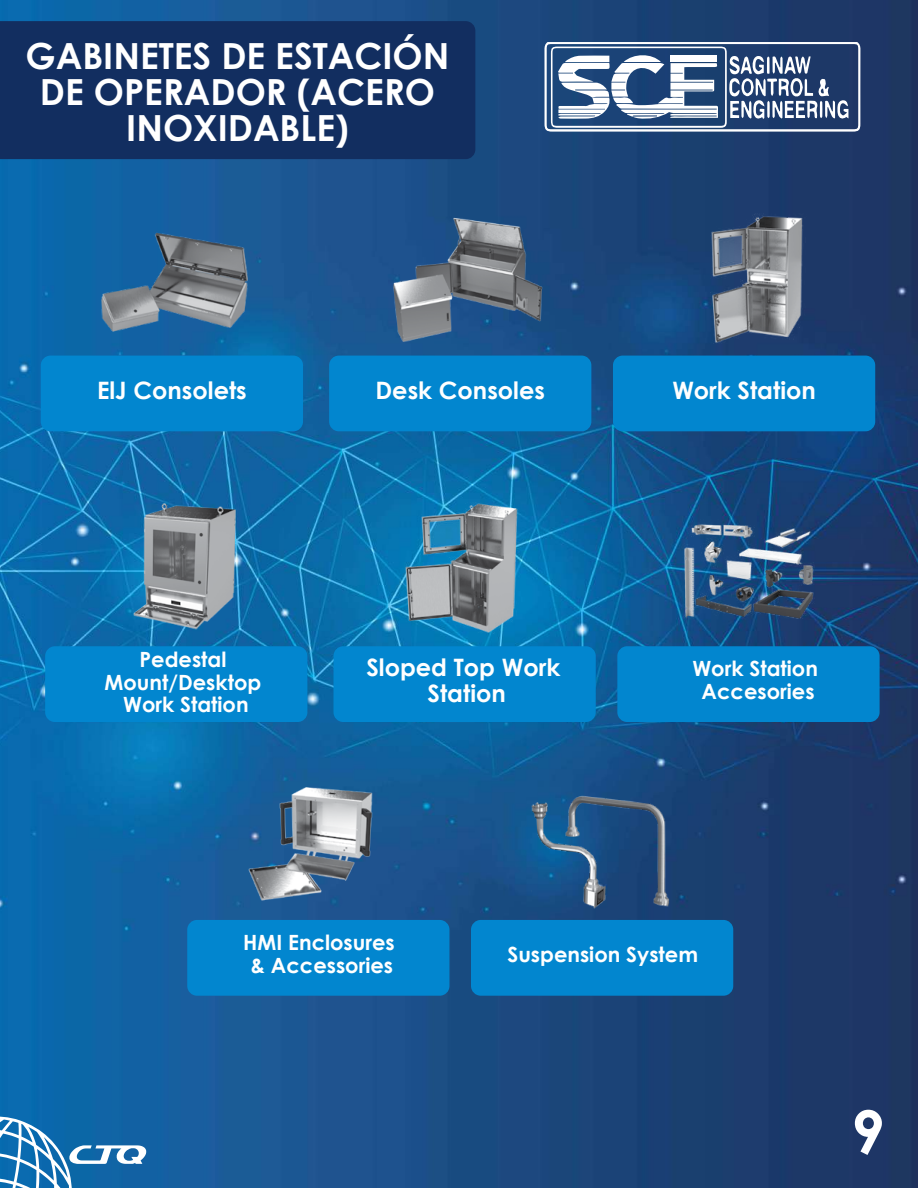
<style>
.page{position:relative;width:918px;height:1188px;background:#fff}
.page>*{position:absolute;margin:0;border:0;box-sizing:border-box;transform-origin:0 0}
.t1{font:700 60px "Century Gothic";color:#fff}
.t2{font:700 36px/36px "Century Gothic";color:#fff;text-align:center}
.t3{font:700 24px/25.5px "Century Gothic";color:#fff;text-align:center}
.t4{font:700 21px/22.5px "Century Gothic";color:#fff;text-align:center}
</style>
<div class="page">
<img style="left:0;top:0;width:918px;height:1188px">
<div style="left:0;top:21px;width:475px;height:138px;background:#122e60"></div>
<div style="left:41px;top:356px;width:262px;height:75px;background:#0286cf;border-radius:10px"></div>
<div style="left:329px;top:356px;width:262px;height:75px;background:#0286cf;border-radius:10px"></div>
<div style="left:613px;top:356px;width:262px;height:75px;background:#0286cf;border-radius:10px"></div>
<div style="left:45px;top:646px;width:262px;height:76px;background:#0286cf;border-radius:10px"></div>
<div style="left:333px;top:646px;width:263px;height:76px;background:#0286cf;border-radius:10px"></div>
<div style="left:617px;top:646px;width:263px;height:76px;background:#0286cf;border-radius:10px"></div>
<div style="left:187px;top:920px;width:262px;height:76px;background:#0286cf;border-radius:10px"></div>
<div style="left:471px;top:920px;width:262px;height:76px;background:#0286cf;border-radius:10px"></div>
<img style="left:100px;top:222px;width:151px;height:113px">
<img style="left:379px;top:214px;width:167px;height:129px">
<img style="left:682px;top:213px;width:143px;height:131px">
<img style="left:98px;top:502px;width:156px;height:127px">
<img style="left:401px;top:502px;width:128px;height:134px">
<img style="left:683px;top:520px;width:131px;height:98px">
<img style="left:231px;top:776px;width:149px;height:134px">
<img style="left:531px;top:794px;width:142px;height:116px">
<svg style="left:0;top:1116px;width:146px;height:72px"></svg>
<svg style="left:544px;top:42px;width:316px;height:90px"></svg>
<h2 class="t2" style="left:26px;top:37px;width:426px">GABINETES DE ESTACIÓN<br>DE OPERADOR (ACERO<br>INOXIDABLE)</h2>
<p class="t3" style="left:97px;top:377px;width:151px">ElJ Consolets</p>
<p class="t3" style="left:376px;top:377px;width:171px">Desk Consoles</p>
<p class="t3" style="left:672px;top:377px;width:145px">Work Station</p>
<p class="t4" style="left:105px;top:648px;width:158px">Pedestal<br>Mount/Desktop<br>Work Station</p>
<p class="t3" style="left:366px;top:654px;width:195px">Sloped Top Work<br>Station</p>
<p class="t4" style="left:692px;top:657px;width:127px">Work Station<br>Accesories</p>
<p class="t4" style="left:243px;top:930px;width:153px">HMI Enclosures &amp; Accessories</p>
<p class="t4" style="left:507px;top:942px;width:192px">Suspension System</p>
<h1 class="t1" style="left:851px;top:1087px;width:35px">9</h1>
</div>
